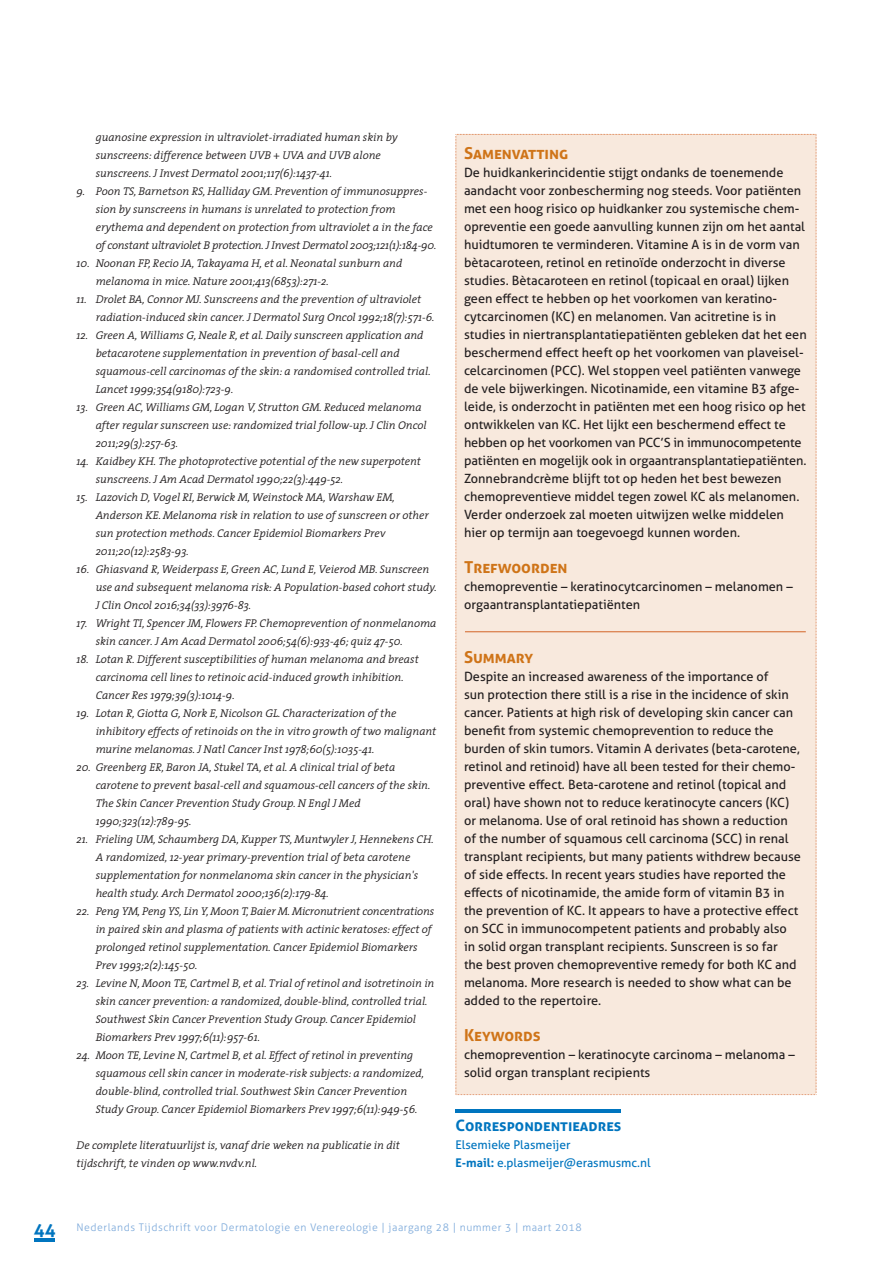
<style>
.page{position:relative;width:893px;height:1263px;background:#fff}
.page>*{position:absolute;margin:0;border:0;box-sizing:border-box;transform-origin:0 0}
.t1{font:700 16.5px "Aller";color:#cf7418}
.t2{font:700 15.75px "Aller";color:#0075bf}
.t3{font:12.75px/18px "Aller";color:#231f20}
.t4{font:12px/18px "Aller";color:#0075bf}
.t5{font:italic 300 11.25px/18px "The Serif";color:#231f20}
.t6{font:300 10.5px "Aller";letter-spacing:.05em;color:#7ca9da}
.s1{font-weight:700}
.s2{font-weight:700;font-size:18px;color:#0075bf}
</style>
<div class="page">
<hr style="left:34px;top:1238px;width:21px;height:3px;background:#0075bf">
<div style="left:455px;top:134px;width:362px;height:961px;background:#f8e9dd"></div>
<hr style="left:465px;top:631px;width:341px;height:1px;background:#d36427">
<hr style="left:455px;top:1109px;width:166px;height:4px;background:#0075bf">
<p class="t5" style="left:96px;top:129px;width:303px">guanosine expression in ultraviolet-irradiated human skin by sunscreens: difference between UVB + UVA and UVB alone sunscreens. J Invest Dermatol 2001;117(6):1437-41.</p>
<p class="t5" style="left:96px;top:183px;width:342px;text-indent:-19px">9. Poon TS, Barnetson RS, Halliday GM. Prevention of immunosuppres&shy;sion by sunscreens in humans is unrelated to protection from erythema and dependent on protection from ultraviolet a in the face of constant ultraviolet B protection. J Invest Dermatol 2003;121(1):184-90.</p>
<p class="t5" style="left:96px;top:255px;width:308px;text-indent:-19px">10. Noonan FP, Recio JA, Takayama H, et al. Neonatal sunburn and melanoma in mice. Nature 2001;413(6853):271-2.</p>
<p class="t5" style="left:96px;top:291px;width:340px;text-indent:-19px">11. Drolet BA, Connor MJ. Sunscreens and the prevention of ultraviolet radiation-induced skin cancer. J Dermatol Surg Oncol 1992;18(7):571-6.</p>
<p class="t5" style="left:96px;top:327px;width:337px;text-indent:-19px">12. Green A, Williams G, Neale R, et al. Daily sunscreen application and betacarotene supplementation in prevention of basal-cell and squamous-cell carcinomas of the skin: a randomised controlled trial.<br>Lancet 1999;354(9180):723-9.</p>
<p class="t5" style="left:96px;top:399px;width:332px;text-indent:-19px">13. Green AC, Williams GM, Logan V, Strutton GM. Reduced melanoma after regular sunscreen use: randomized trial follow-up. J Clin Oncol<br>2011;29(3):257-63.</p>
<p class="t5" style="left:96px;top:453px;width:327px;text-indent:-19px">14. Kaidbey KH. The photoprotective potential of the new superpotent sunscreens. J Am Acad Dermatol 1990;22(3):449-52.</p>
<p class="t5" style="left:96px;top:489px;width:335px;text-indent:-19px">15. Lazovich D, Vogel RI, Berwick M, Weinstock MA, Warshaw EM, Anderson KE. Melanoma risk in relation to use of sunscreen or other sun protection methods. Cancer Epidemiol Biomarkers Prev 2011;20(12):2583-93.</p>
<p class="t5" style="left:96px;top:561px;width:343px;text-indent:-19px">16. Ghiasvand R, Weiderpass E, Green AC, Lund E, Veierod MB. Sunscreen use and subsequent melanoma risk: A Population-based cohort study.<br>J Clin Oncol 2016;34(33):3976-83.</p>
<p class="t5" style="left:96px;top:615px;width:342px;text-indent:-19px">17. Wright TI, Spencer JM, Flowers FP. Chemoprevention of nonmelanoma skin cancer. J Am Acad Dermatol 2006;54(6):933-46; quiz 47-50.</p>
<p class="t5" style="left:96px;top:651px;width:325px;text-indent:-19px">18. Lotan R. Different susceptibilities of human melanoma and breast carcinoma cell lines to retinoic acid-induced growth inhibition.<br>Cancer Res 1979;39(3):1014-9.</p>
<p class="t5" style="left:96px;top:705px;width:342px;text-indent:-19px">19. Lotan R, Giotta G, Nork E, Nicolson GL. Characterization of the inhibitory effects of retinoids on the in vitro growth of two malignant murine melanomas. J Natl Cancer Inst 1978;60(5):1035-41.</p>
<p class="t5" style="left:96px;top:759px;width:336px;text-indent:-19px">20. Greenberg ER, Baron JA, Stukel TA, et al. A clinical trial of beta carotene to prevent basal-cell and squamous-cell cancers of the skin.<br>The Skin Cancer Prevention Study Group. N Engl J Med 1990;323(12):789-95.</p>
<p class="t5" style="left:96px;top:831px;width:340px;text-indent:-19px">21. Frieling UM, Schaumberg DA, Kupper TS, Muntwyler J, Hennekens CH.<br>A randomized, 12-year primary-prevention trial of beta carotene supplementation for nonmelanoma skin cancer in the physician's health study. Arch Dermatol 2000;136(2):179-84.</p>
<p class="t5" style="left:96px;top:903px;width:340px;text-indent:-19px">22. Peng YM, Peng YS, Lin Y, Moon T, Baier M. Micronutrient concentrations in paired skin and plasma of patients with actinic keratoses: effect of prolonged retinol supplementation. Cancer Epidemiol Biomarkers Prev 1993;2(2):145-50.</p>
<p class="t5" style="left:96px;top:975px;width:340px;text-indent:-19px">23. Levine N, Moon TE, Cartmel B, et al. Trial of retinol and isotretinoin in skin cancer prevention: a randomized, double-blind, controlled trial.<br>Southwest Skin Cancer Prevention Study Group. Cancer Epidemiol Biomarkers Prev 1997;6(11):957-61.</p>
<p class="t5" style="left:96px;top:1047px;width:330px;text-indent:-19px">24. Moon TE, Levine N, Cartmel B, et al. Effect of retinol in preventing squamous cell skin cancer in moderate-risk subjects: a randomized, double-blind, controlled trial. Southwest Skin Cancer Prevention Study Group. Cancer Epidemiol Biomarkers Prev 1997;6(11):949-56.</p>
<p class="t5" style="left:77px;top:1137px;width:325px">De complete literatuurlijst is, vanaf drie weken na publicatie in dit tijdschrift, te vinden op www.nvdv.nl.</p>
<h1 class="t1" style="left:464px;top:147px;width:106px">Samenvatting</h1>
<p class="t3" style="left:464px;top:165px;width:344px">De huidkankerincidentie stijgt ondanks de toenemende aandacht voor zonbescherming nog steeds. Voor patiënten met een hoog risico op huidkanker zou systemische chem&shy;opreventie een goede aanvulling kunnen zijn om het aantal huidtumoren te verminderen. Vitamine A is in de vorm van bètacaroteen, retinol en retinoïde onderzocht in diverse studies. Bètacaroteen en retinol (topicaal en oraal) lijken geen effect te hebben op het voorkomen van keratino&shy;cytcarcinomen (KC) en melanomen. Van acitretine is in studies in niertransplantatiepatiënten gebleken dat het een beschermend effect heeft op het voorkomen van plaveisel&shy;celcarcinomen (PCC). Wel stoppen veel patiënten vanwege de vele bijwerkingen. Nicotinamide, een vitamine B3 afge&shy;leide, is onderzocht in patiënten met een hoog risico op het ontwikkelen van KC. Het lijkt een beschermend effect te hebben op het voorkomen van PCC’S in immunocompetente patiënten en mogelijk ook in orgaantransplantatiepatiënten.<br>Zonnebrandcrème blijft tot op heden het best bewezen chemopreventieve middel tegen zowel KC als melanomen.<br>Verder onderzoek zal moeten uitwijzen welke middelen hier op termijn aan toegevoegd kunnen worden.</p>
<h1 class="t1" style="left:464px;top:561px;width:105px">Trefwoorden</h1>
<p class="t3" style="left:464px;top:579px;width:330px">chemopreventie – keratinocytcarcinomen – melanomen – orgaantransplantatiepatiënten</p>
<h1 class="t1" style="left:464px;top:651px;width:71px">Summary</h1>
<p class="t3" style="left:464px;top:669px;width:339px">Despite an increased awareness of the importance of<br>sun protection there still is a rise in the incidence of skin cancer. Patients at high risk of developing skin cancer can benefit from systemic chemoprevention to reduce the burden of skin tumors. Vitamin A derivates (beta-carotene, retinol and retinoid) have all been tested for their chemo&shy;preventive effect. Beta-carotene and retinol (topical and oral) have shown not to reduce keratinocyte cancers (KC) or melanoma. Use of oral retinoid has shown a reduction of the number of squamous cell carcinoma (SCC) in renal transplant recipients, but many patients withdrew because of side effects. In recent years studies have reported the effects of nicotinamide, the amide form of vitamin B3 in the prevention of KC. It appears to have a protective effect on SCC in immunocompetent patients and probably also in solid organ transplant recipients. Sunscreen is so far<br>the best proven chemopreventive remedy for both KC and melanoma. More research is needed to show what can be added to the repertoire.</p>
<h1 class="t1" style="left:464px;top:1029px;width:78px">Keywords</h1>
<p class="t3" style="left:464px;top:1047px;width:332px">chemoprevention – keratinocyte carcinoma – melanoma – solid organ transplant recipients</p>
<h2 class="t2" style="left:455px;top:1119px;width:167px">Correspondentieadres</h2>
<p class="t4" style="left:455px;top:1137px;width:197px">Elsemieke Plasmeijer<br><span class="s1">E-mail:</span> e.plasmeijer@erasmusmc.nl</p>
<p class="t6" style="left:34px;top:1223px;width:549px"><span class="s2">44</span> Nederlands Tijdschrift voor Dermatologie en Venereologie | jaargang 28 | nummer 3 | maart 2018</p>
</div>
